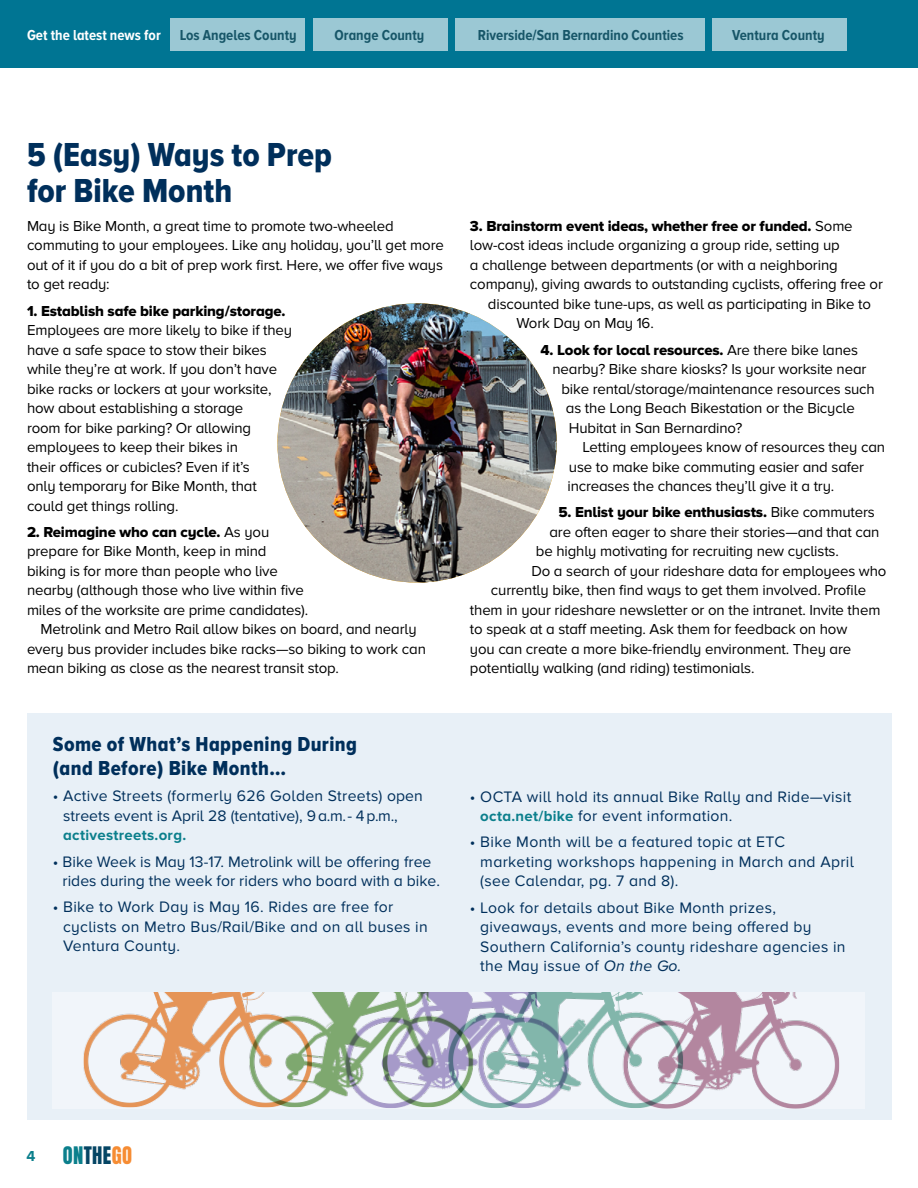
<style>
.page{position:relative;width:918px;height:1188px;background:#fff}
.page>*{position:absolute;margin:0;border:0;box-sizing:border-box;transform-origin:0 0}
.t1{font:34.5px/36px "Proxima Nova A Cond Extrabld";color:#002f5b}
.t2{font:21px/24px "Proxima Nova A Cond Extrabld";letter-spacing:.02em;color:#002f5b}
.t3{font:20.55px "Anton";letter-spacing:.02em;color:#054564}
.t4{font:15.75px/19.5px "Proxima Nova A";letter-spacing:.02em;color:#002f5b}
.t5{font:15.75px/19.5px "Proxima Nova A";color:#002f5b}
.t6{font:15px/19.5px "Proxima Nova A";letter-spacing:-.01em;color:#000}
.t7{font:15px "Proxima Nova A Extrabld";letter-spacing:-.01em;color:#000}
.t8{font:700 15px "Proxima Nova A Cond";color:#175668}
.t9{font:700 15px "Proxima Nova A Cond";color:#fff}
.t10{font:700 15px "Proxima Nova A";letter-spacing:.02em;color:#0b7f8c}
.s1{font-family:"Proxima Nova A"}
.s2{font-weight:700;font-size:15px;color:#0b7f8c}
.s3{font-style:italic}
.s4{color:#0b7f8c}
.s5{color:#f68c33}
</style>
<div class="page">
<div style="left:27px;top:713px;width:864px;height:407px;background:#e8f0f7"></div>
<div style="left:53px;top:992px;width:812px;height:116px;background:#f1f5fa"></div>
<div style="left:0;top:0;width:918px;height:67px;background:#007593"></div>
<div style="left:170px;top:19px;width:135px;height:32px;background:#9bc8d4"></div>
<div style="left:313px;top:19px;width:135px;height:32px;background:#9bc8d4"></div>
<div style="left:712px;top:19px;width:135px;height:32px;background:#9bc8d4"></div>
<div style="left:455px;top:19px;width:250px;height:32px;background:#9bc8d4"></div>
<img style="left:277px;top:303px;width:280px;height:280px;border-radius:140px">
<img style="left:83px;top:992px;width:756px;height:116px">
<p class="t9" style="left:27px;top:26px;width:135px">Get the latest news for</p>
<p class="t8" style="left:180px;top:26px;width:119px">Los Angeles County</p>
<p class="t8" style="left:335px;top:26px;width:91px">Orange County</p>
<p class="t8" style="left:478px;top:26px;width:207px">Riverside/San Bernardino Counties</p>
<p class="t8" style="left:732px;top:26px;width:94px">Ventura County</p>
<h1 class="t1" style="left:27px;top:139px;width:307px">5 (Easy) Ways to Prep for Bike Month</h1>
<p class="t6" style="left:27px;top:217px;width:418px">May is Bike Month, a great time to promote two-wheeled commuting to your employees. Like any holiday, you’ll get more out of it if you do a bit of prep work first. Here, we offer five ways to get ready:</p>
<p class="t7" style="left:27px;top:302px;width:260px">1. Establish safe bike parking/storage.</p>
<p class="t6" style="left:27px;top:321px;width:267px">Employees are more likely to bike if they have a safe space to stow their bikes while they’re at work. If you don’t have bike racks or lockers at your worksite, how about establishing a storage<br>room for bike parking? Or allowing employees to keep their bikes in<br>their offices or cubicles? Even if it’s<br>only temporary for Bike Month, that could get things rolling.</p>
<p class="t7" style="left:27px;top:523px;width:244px">2. Reimagine who can cycle. <span class="s1">As you</span></p>
<p class="t6" style="left:27px;top:542px;width:241px">prepare for Bike Month, keep in mind</p>
<p class="t6" style="left:27px;top:562px;width:252px">biking is for more than people who live</p>
<p class="t6" style="left:27px;top:581px;width:278px">nearby (although those who live within five</p>
<p class="t6" style="left:27px;top:601px;width:283px">miles of the worksite are prime candidates).</p>
<p class="t6" style="left:40px;top:620px;width:378px">Metrolink and Metro Rail allow bikes on board, and nearly</p>
<p class="t6" style="left:27px;top:640px;width:400px">every bus provider includes bike racks—so biking to work can</p>
<p class="t6" style="left:27px;top:659px;width:313px">mean biking as close as the nearest transit stop.</p>
<h2 class="t2" style="left:53px;top:734px;width:306px">Some of What’s Happening During (and Before) Bike Month…</h2>
<p class="t4" style="left:63px;top:787px;width:361px;text-indent:-10px">• Active Streets (formerly 626 Golden Streets) open streets event is April 28 (tentative), 9 a.m. - 4 p.m.,</p>
<p class="t10" style="left:63px;top:827px;width:125px">activestreets.org.</p>
<p class="t5" style="left:63px;top:852px;width:379px;text-indent:-10px">• Bike Week is May 13-17. Metrolink will be offering free rides during the week for riders who board with a bike.</p>
<p class="t4" style="left:63px;top:898px;width:366px;text-indent:-10px">• Bike to Work Day is May 16. Rides are free for cyclists on Metro Bus/Rail/Bike and on all buses in<br>Ventura County.</p>
<p class="t7" style="left:470px;top:217px;width:384px">3. Brainstorm event ideas, whether free or funded. <span class="s1">Some</span></p>
<p class="t6" style="left:470px;top:236px;width:371px">low-cost ideas include organizing a group ride, setting up</p>
<p class="t6" style="left:470px;top:256px;width:369px">a challenge between departments (or with a neighboring</p>
<p class="t6" style="left:470px;top:275px;width:415px">company), giving awards to outstanding cyclists, offering free or</p>
<p class="t6" style="left:488px;top:295px;width:385px">discounted bike tune-ups, as well as participating in Bike to</p>
<p class="t6" style="left:516px;top:314px;width:139px">Work Day on May 16.</p>
<p class="t7" style="left:540px;top:341px;width:319px">4. Look for local resources. <span class="s1">Are there bike lanes</span></p>
<p class="t6" style="left:552px;top:360px;width:315px">nearby? Bike share kiosks? Is your worksite near</p>
<p class="t6" style="left:561px;top:379px;width:315px">bike rental/storage/maintenance resources such</p>
<p class="t6" style="left:566px;top:399px;width:290px">as the Long Beach Bikestation or the Bicycle</p>
<p class="t6" style="left:569px;top:418px;width:175px">Hubitat in San Bernardino?</p>
<p class="t6" style="left:582px;top:438px;width:304px">Letting employees know of resources they can</p>
<p class="t6" style="left:569px;top:457px;width:297px">use to make bike commuting easier and safer</p>
<p class="t6" style="left:567px;top:477px;width:268px">increases the chances they’ll give it a try.</p>
<p class="t7" style="left:558px;top:504px;width:318px">5. Enlist your bike enthusiasts. <span class="s1">Bike commuters</span></p>
<p class="t6" style="left:549px;top:523px;width:331px">are often eager to share their stories—and that can</p>
<p class="t6" style="left:536px;top:542px;width:304px">be highly motivating for recruiting new cyclists.</p>
<p class="t6" style="left:531px;top:562px;width:356px">Do a search of your rideshare data for employees who</p>
<p class="t6" style="left:491px;top:581px;width:377px">currently bike, then find ways to get them involved. Profile</p>
<p class="t6" style="left:470px;top:601px;width:412px">them in your rideshare newsletter or on the intranet. Invite them</p>
<p class="t6" style="left:470px;top:620px;width:379px">to speak at a staff meeting. Ask them for feedback on how</p>
<p class="t6" style="left:470px;top:640px;width:383px">you can create a more bike-friendly environment. They are</p>
<p class="t6" style="left:470px;top:659px;width:286px">potentially walking (and riding) testimonials.</p>
<p class="t4" style="left:480px;top:787px;width:373px;text-indent:-10px">• OCTA will hold its annual Bike Rally and Ride—visit <span class="s2">octa.net/bike</span> for event information.</p>
<p class="t4" style="left:480px;top:833px;width:375px;text-indent:-10px">• Bike Month will be a featured topic at ETC marketing workshops happening in March and April (see Calendar, pg. 7 and 8).</p>
<p class="t4" style="left:480px;top:898px;width:367px;text-indent:-10px">• Look for details about Bike Month prizes, giveaways, events and more being offered by Southern California’s county rideshare agencies in the May issue of <span class="s3">On the Go.</span></p>
<p class="t10" style="left:26px;top:1147px;width:10px">4</p>
<h3 class="t3" style="left:63px;top:1145px;width:71px"><span class="s4">ON</span>THE<span class="s5">GO</span></h3>
</div>
